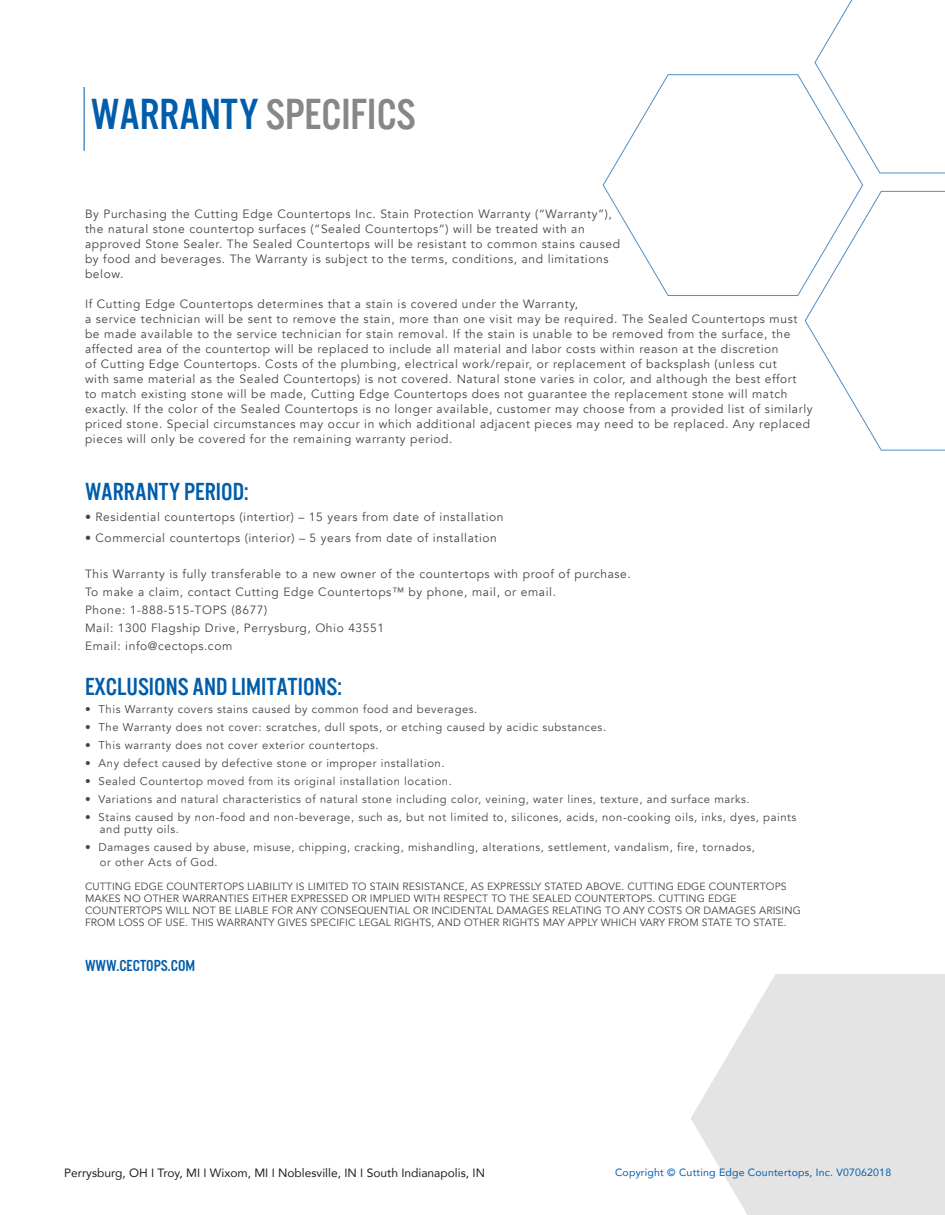
<style>
.page{position:relative;width:945px;height:1215px;background:#fff}
.page>*{position:absolute;margin:0;border:0;box-sizing:border-box;transform-origin:0 0}
.t1{font:45px "U.S.101";color:#878787}
.t2{font:25.5px "U.S.101";color:#005dab}
.t3{font:16.5px "U.S.101";color:#005dab}
.t4{font:12px/15px "Avenir";letter-spacing:.05em;color:#434444}
.t5{font:12px "Avenir";color:#231f20}
.t6{font:11.25px/12px "Avenir";letter-spacing:.05em;color:#434444}
.t7{font:10.5px/12px "Avenir";letter-spacing:.01em;color:#434444}
.t8{font:10.5px "Avenir";letter-spacing:.02em;color:#005dab}
.s1{color:#005dab}
</style>
<div class="page">
<hr style="left:83px;top:87px;width:2px;height:64px;background:#005dab">
<svg style="left:691px;top:974px;width:254px;height:241px;fill:#e4e4e4"></svg>
<svg style="left:805px;top:191px;width:140px;height:260px"></svg>
<svg style="left:603px;top:74px;width:260px;height:222px"></svg>
<svg style="left:815px;top:0;width:130px;height:173px"></svg>
<h1 class="t1" style="left:91px;top:87px;width:326px"><span class="s1">WARRANTY</span> SPECIFICS</h1>
<p class="t4" style="left:85px;top:208px;width:537px">By Purchasing the Cutting Edge Countertops Inc. Stain Protection Warranty (“Warranty”), the natural stone countertop surfaces (“Sealed Countertops”) will be treated with an approved Stone Sealer. The Sealed Countertops will be resistant to common stains caused by food and beverages. The Warranty is subject to the terms, conditions, and limitations below.</p>
<p class="t4" style="left:85px;top:298px;width:729px">If Cutting Edge Countertops determines that a stain is covered under the Warranty,<br>a service technician will be sent to remove the stain, more than one visit may be required. The Sealed Countertops must be made available to the service technician for stain removal. If the stain is unable to be removed from the surface, the affected area of the countertop will be replaced to include all material and labor costs within reason at the discretion<br>of Cutting Edge Countertops. Costs of the plumbing, electrical work/repair, or replacement of backsplash (unless cut<br>with same material as the Sealed Countertops) is not covered. Natural stone varies in color, and although the best effort<br>to match existing stone will be made, Cutting Edge Countertops does not guarantee the replacement stone will match exactly. If the color of the Sealed Countertops is no longer available, customer may choose from a provided list of similarly priced stone. Special circumstances may occur in which additional adjacent pieces may need to be replaced. Any replaced pieces will only be covered for the remaining warranty period.</p>
<h2 class="t2" style="left:85px;top:477px;width:165px">WARRANTY PERIOD:</h2>
<p class="t4" style="left:85px;top:511px;width:420px">• Residential countertops (intertior) – 15 years from date of installation</p>
<p class="t4" style="left:85px;top:532px;width:413px">• Commercial countertops (interior) – 5 years from date of installation</p>
<p class="t4" style="left:85px;top:566px;width:547px;line-height:18px">This Warranty is fully transferable to a new owner of the countertops with proof of purchase.<br>To make a claim, contact Cutting Edge Countertops™ by phone, mail, or email.<br>Phone: 1-888-515-TOPS (8677)<br>Mail: 1300 Flagship Drive, Perrysburg, Ohio 43551<br>Email: info@cectops.com</p>
<h2 class="t2" style="left:85px;top:672px;width:258px">EXCLUSIONS AND LIMITATIONS:</h2>
<p class="t6" style="left:85px;top:705px;width:394px">• This Warranty covers stains caused by common food and beverages.</p>
<p class="t6" style="left:85px;top:723px;width:523px">• The Warranty does not cover: scratches, dull spots, or etching caused by acidic substances.</p>
<p class="t6" style="left:85px;top:741px;width:295px">• This warranty does not cover exterior countertops.</p>
<p class="t6" style="left:85px;top:759px;width:361px">• Any defect caused by defective stone or improper installation.</p>
<p class="t6" style="left:85px;top:777px;width:368px">• Sealed Countertop moved from its original installation location.</p>
<p class="t6" style="left:85px;top:795px;width:666px">• Variations and natural characteristics of natural stone including color, veining, water lines, texture, and surface marks.</p>
<p class="t6" style="left:100px;top:813px;width:698px;text-indent:-15px">• Stains caused by non-food and non-beverage, such as, but not limited to, silicones, acids, non-cooking oils, inks, dyes, paints and putty oils.</p>
<p class="t6" style="left:100px;top:841px;width:657px;line-height:15px;text-indent:-15px">• Damages caused by abuse, misuse, chipping, cracking, mishandling, alterations, settlement, vandalism, fire, tornados, or other Acts of God.</p>
<p class="t7" style="left:85px;top:882px;width:717px">CUTTING EDGE COUNTERTOPS LIABILITY IS LIMITED TO STAIN RESISTANCE, AS EXPRESSLY STATED ABOVE. CUTTING EDGE COUNTERTOPS MAKES NO OTHER WARRANTIES EITHER EXPRESSED OR IMPLIED WITH RESPECT TO THE SEALED COUNTERTOPS. CUTTING EDGE COUNTERTOPS WILL NOT BE LIABLE FOR ANY CONSEQUENTIAL OR INCIDENTAL DAMAGES RELATING TO ANY COSTS OR DAMAGES ARISING FROM LOSS OF USE. THIS WARRANTY GIVES SPECIFIC LEGAL RIGHTS, AND OTHER RIGHTS MAY APPLY WHICH VARY FROM STATE TO STATE.</p>
<h3 class="t3" style="left:85px;top:956px;width:112px">WWW.CECTOPS.COM</h3>
<p class="t5" style="left:64px;top:1168px;width:422px">Perrysburg, OH I Troy, MI I Wixom, MI I Noblesville, IN I South Indianapolis, IN</p>
<p class="t8" style="left:615px;top:1168px;width:278px">Copyright © Cutting Edge Countertops, Inc. V07062018</p>
</div>
